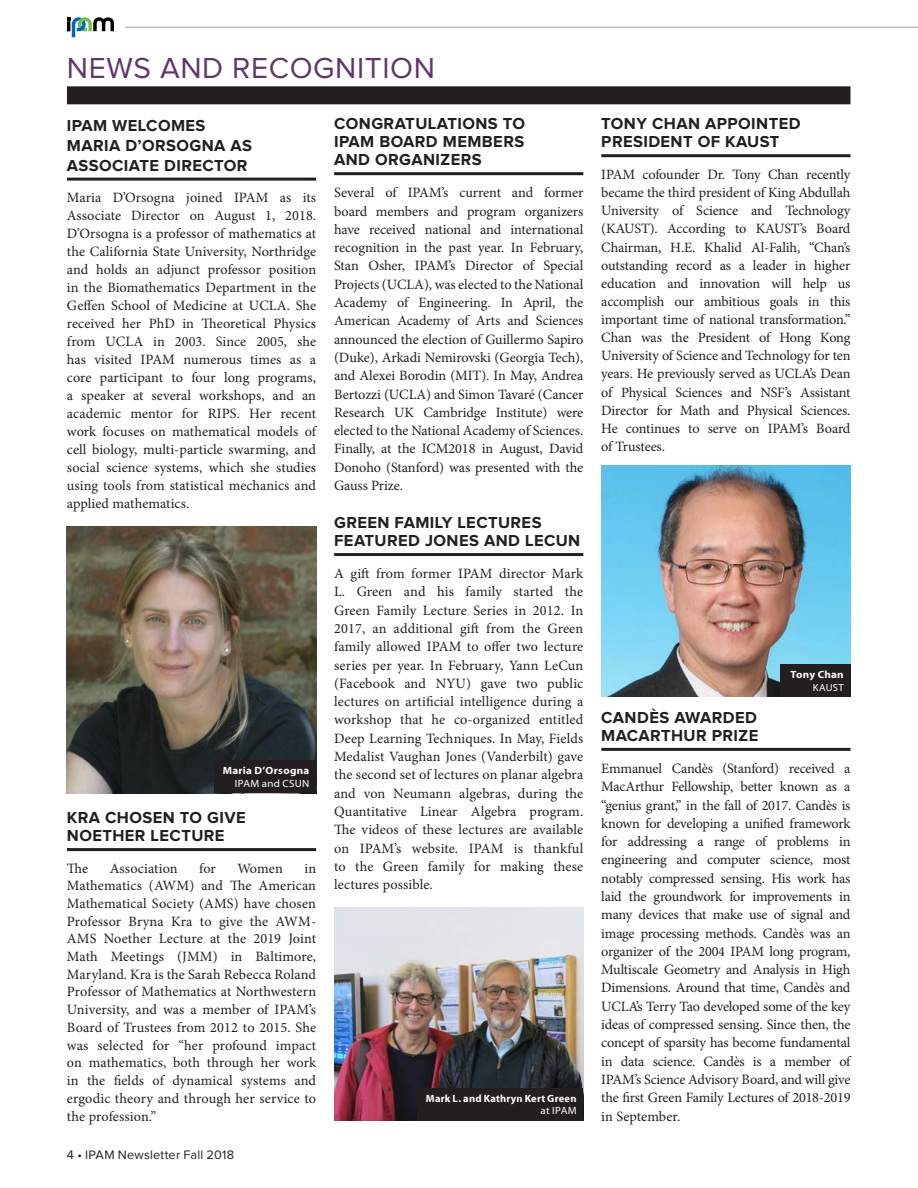
<style>
.page{position:relative;width:918px;height:1188px;background:#fff}
.page>*{position:absolute;margin:0;border:0;box-sizing:border-box;transform-origin:0 0}
.Artile_title{font:30px "Proxima Nova";letter-spacing:.02em;color:#60366b}
.contents_subtitles{font:700 16.5px/18px "Proxima Nova";letter-spacing:.025em;color:#231f20}
.Body_Text_News{font:14.25px/18.3px "Minion Pro";color:#231f20;text-align:justify}
.t1{font:12.75px "Proxima Nova";letter-spacing:.015em;color:#231f20}
.subcap{font:700 10.5px/12.6px "Myriad Pro";letter-spacing:.025em;color:#fff;text-align:right;scale:1.05 1}
.subcap-2{font:700 10.5px/12.6px "Myriad Pro";letter-spacing:.025em;color:#fff;text-align:right}
.t2{font:10.2px "Myriad Pro";letter-spacing:.025em;color:#fff;scale:1.05 1}
.s1{font-weight:400}
</style>
<div class="page">
<svg style="left:67px;top:17px;width:47px;height:20px"></svg>
<hr style="left:125px;top:27px;width:793px;height:1px;background:#231f20">
<div style="left:67px;top:86px;width:783px;height:18px;background:#231f20"></div>
<hr style="left:67px;top:178px;width:249px;height:3px;background:#231f20">
<hr style="left:67px;top:848px;width:249px;height:3px;background:#231f20">
<hr style="left:334px;top:172px;width:249px;height:3px;background:#231f20">
<hr style="left:334px;top:553px;width:249px;height:3px;background:#231f20">
<hr style="left:601px;top:154px;width:249px;height:3px;background:#231f20">
<hr style="left:601px;top:748px;width:249px;height:3px;background:#231f20">
<img style="left:334px;top:907px;width:249px;height:213px">
<div style="left:417px;top:1088px;width:166px;height:32px;background:#231f20"></div>
<img style="left:601px;top:465px;width:249px;height:232px">
<div style="left:780px;top:664px;width:70px;height:33px;background:#231f20"></div>
<img style="left:67px;top:526px;width:249px;height:267px">
<div style="left:214px;top:761px;width:102px;height:32px;background:#231f20"></div>
<p class="Artile_title" style="left:67px;top:54px;width:370px">NEWS AND RECOGNITION</p>
<p class="contents_subtitles" style="left:67px;top:117px;width:187px;line-height:19.8px">IPAM WELCOMES<br>MARIA D’ORSOGNA AS<br>ASSOCIATE DIRECTOR</p>
<p class="Body_Text_News" style="left:67px;top:189px;width:251px">Maria D’Orsogna joined IPAM as its Associate Director on August 1, 2018.<br>D’Orsogna is a professor of mathematics at the California State University, Northridge and holds an adjunct professor position in the Biomathematics Department in the Geffen School of Medicine at UCLA. She received her PhD in Theoretical Physics from UCLA in 2003. Since 2005, she has visited IPAM numerous times as a core participant to four long programs, a speaker at several workshops, and an academic mentor for RIPS. Her recent work focuses on mathematical models of cell biology, multi-particle swarming, and social science systems, which she studies using tools from statistical mechanics and applied mathematics.</p>
<p class="subcap" style="left:223px;top:764px;width:84px">Maria D’Orsogna<br><span class="s1">IPAM and CSUN</span></p>
<p class="contents_subtitles" style="left:67px;top:810px;width:180px">KRA CHOSEN TO GIVE<br>NOETHER LECTURE</p>
<p class="Body_Text_News" style="left:67px;top:859px;width:23px">The</p>
<p class="Body_Text_News" style="left:110px;top:859px;width:69px">Association</p>
<p class="Body_Text_News" style="left:199px;top:859px;width:18px">for</p>
<p class="Body_Text_News" style="left:237px;top:859px;width:47px">Women</p>
<p class="Body_Text_News" style="left:67px;top:859px;width:251px;line-height:17.7px;text-indent:237px">in Mathematics (AWM) and The American Mathematical Society (AMS) have chosen Professor Bryna Kra to give the AWM-AMS Noether Lecture at the 2019 Joint Math Meetings (JMM) in Baltimore, Maryland. Kra is the Sarah Rebecca Roland Professor of Mathematics at Northwestern University, and was a member of IPAM’s Board of Trustees from 2012 to 2015. She was selected for “her profound impact on mathematics, both through her work in the fields of dynamical systems and ergodic theory and through her service to the profession.”</p>
<p class="t1" style="left:67px;top:1149px;width:169px">4 • IPAM Newsletter Fall 2018</p>
<p class="contents_subtitles" style="left:334px;top:116px;width:192px;text-align:justify">CONGRATULATIONS TO IPAM BOARD MEMBERS AND ORGANIZERS</p>
<p class="Body_Text_News" style="left:334px;top:184px;width:251px">Several of IPAM’s current and former board members and program organizers have received national and international recognition in the past year. In February, Stan Osher, IPAM’s Director of Special Projects (UCLA), was elected to the National Academy of Engineering. In April, the American Academy of Arts and Sciences announced the election of Guillermo Sapiro (Duke), Arkadi Nemirovski (Georgia Tech), and Alexei Borodin (MIT). In May, Andrea Bertozzi (UCLA) and Simon Tavaré (Cancer Research UK Cambridge Institute) were elected to the National Academy of Sciences.<br>Finally, at the ICM2018 in August, David Donoho (Stanford) was presented with the Gauss Prize.</p>
<p class="contents_subtitles" style="left:334px;top:515px;width:248px">GREEN FAMILY LECTURES<br>FEATURED JONES AND LECUN</p>
<p class="Body_Text_News" style="left:334px;top:564px;width:251px">A gift from former IPAM director Mark L. Green and his family started the Green Family Lecture Series in 2012. In 2017, an additional gift from the Green family allowed IPAM to offer two lecture series per year. In February, Yann LeCun (Facebook and NYU) gave two public lectures on artificial intelligence during a workshop that he co-organized entitled Deep Learning Techniques. In May, Fields Medalist Vaughan Jones (Vanderbilt) gave the second set of lectures on planar algebra and von Neumann algebras, during the Quantitative Linear Algebra program.<br>The videos of these lectures are available on IPAM’s website. IPAM is thankful to the Green family for making these lectures possible.</p>
<p class="subcap-2" style="left:426px;top:1092px;width:152px">Mark L. and Kathryn Kert Green <span class="s1">at IPAM</span></p>
<p class="contents_subtitles" style="left:601px;top:116px;width:201px">TONY CHAN APPOINTED<br>PRESIDENT OF KAUST</p>
<p class="Body_Text_News" style="left:601px;top:166px;width:251px">IPAM cofounder Dr. Tony Chan recently became the third president of King Abdullah University of Science and Technology (KAUST). According to KAUST’s Board Chairman, H.E. Khalid Al-Falih, “Chan’s outstanding record as a leader in higher education and innovation will help us accomplish our ambitious goals in this important time of national transformation.” Chan was the President of Hong Kong University of Science and Technology for ten years. He previously served as UCLA’s Dean of Physical Sciences and NSF’s Assistant Director for Math and Physical Sciences.<br>He continues to serve on IPAM’s Board of Trustees.</p>
<p class="subcap" style="left:791px;top:668px;width:52px">Tony Chan</p>
<p class="t2" style="left:813px;top:681px;width:31px">KAUST</p>
<p class="contents_subtitles" style="left:601px;top:709px;width:159px">CANDÈS AWARDED<br>MACARTHUR PRIZE</p>
<p class="Body_Text_News" style="left:601px;top:759px;width:251px">Emmanuel Candès (Stanford) received a MacArthur Fellowship, better known as a “genius grant,” in the fall of 2017. Candès is known for developing a unified framework for addressing a range of problems in engineering and computer science, most notably compressed sensing. His work has laid the groundwork for improvements in many devices that make use of signal and image processing methods. Candès was an organizer of the 2004 IPAM long program, Multiscale Geometry and Analysis in High Dimensions. Around that time, Candès and UCLA’s Terry Tao developed some of the key ideas of compressed sensing. Since then, the concept of sparsity has become fundamental in data science. Candès is a member of IPAM’s Science Advisory Board, and will give the first Green Family Lectures of 2018-2019 in September.</p>
</div>
